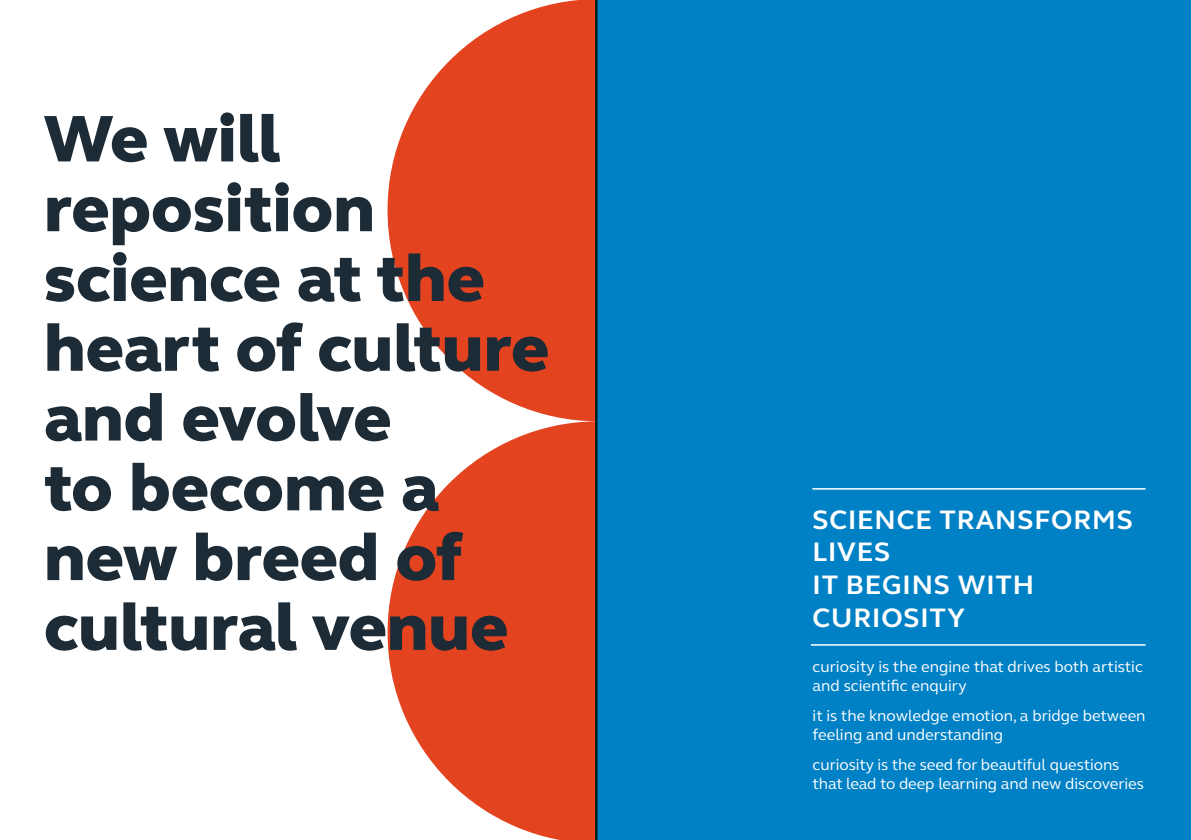
<style>
.page{position:relative;width:1191px;height:840px;background:#fff}
.page>*{position:absolute;margin:0;border:0;box-sizing:border-box;transform-origin:0 0}
.t1{font:800 67.4px/69.8px "FS Elliot Pro";color:#1d2b36}
.t2{font:700 27.4px/32.8px "FS Elliot Pro";letter-spacing:.03em;color:#fff}
.t3{font:16px/19.2px "FS Elliot Pro";color:#fff}
</style>
<div class="page">
<div style="left:595px;top:0;width:596px;height:839px;background:#0080c5"></div>
<hr style="left:811px;top:643px;width:334px;height:2px;background:#fff">
<hr style="left:812px;top:488px;width:333px;height:1px;background:#fff">
<svg style="left:387px;top:0;width:210px;height:421px;fill:#e44320"></svg>
<svg style="left:387px;top:421px;width:210px;height:418px;fill:#e44320"></svg>
<p class="t1" style="left:44px;top:103px;width:506px">We will reposition science at the heart of culture and evolve<br>to become a new breed of cultural venue</p>
<p class="t2" style="left:812px;top:502px;width:322px">SCIENCE TRANSFORMS<br>LIVES<br>IT BEGINS WITH<br>CURIOSITY</p>
<p class="t3" style="left:812px;top:656px;width:332px">curiosity is the engine that drives both artistic and scientific enquiry</p>
<p class="t3" style="left:812px;top:705px;width:334px">it is the knowledge emotion a, bridge between feeling and understanding</p>
<p class="t3" style="left:812px;top:754px;width:333px">curiosity is the seed for beautiful questions that lead to deep learning and new discoveries</p>
</div>
